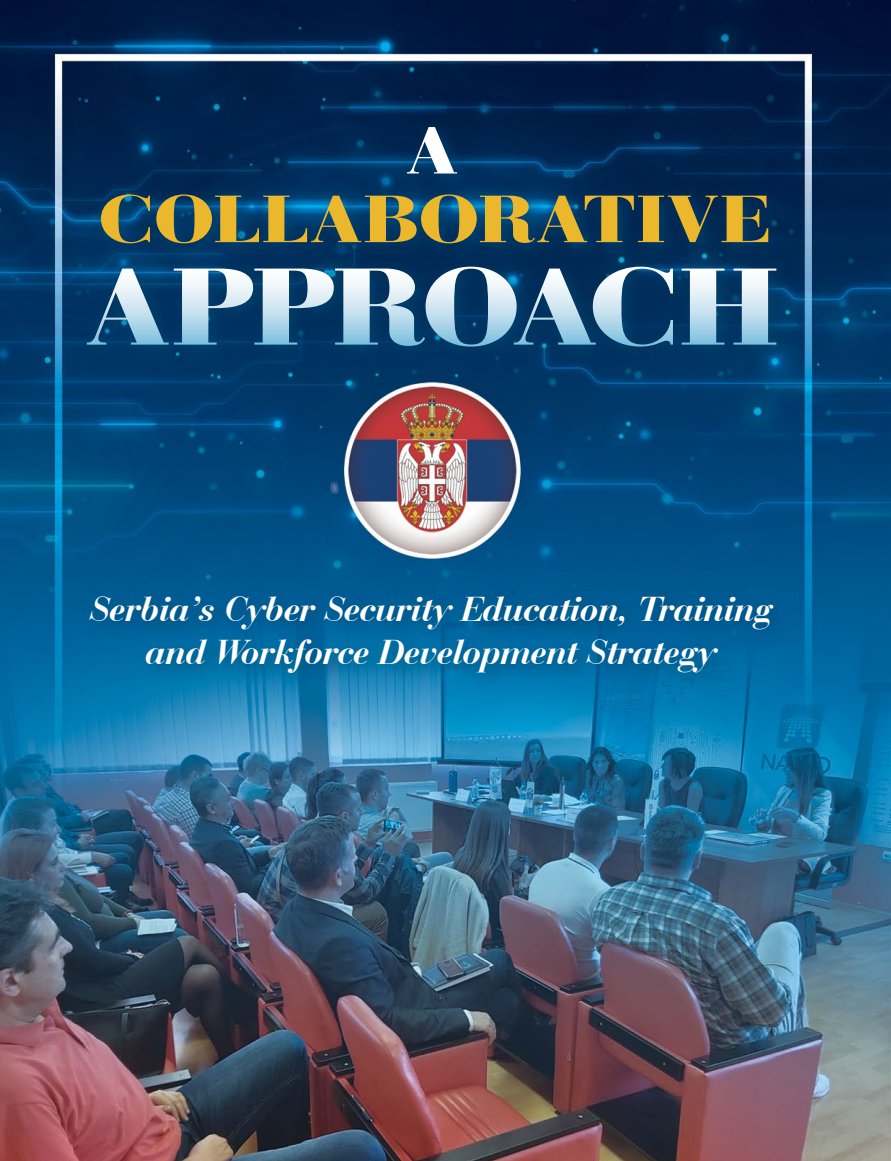
<style>
.page{position:relative;width:891px;height:1161px;background:#fff}
.page>*{position:absolute;margin:0;border:0;box-sizing:border-box;transform-origin:0 0}
.t1{font:900 108px "Bauer Bodoni Std";letter-spacing:-.04em;color:#fff;scale:1.2 1}
.t2{font:900 66px "Bauer Bodoni Std";color:#ebb72c;scale:1.2 1}
.t3{font:900 66px "Bauer Bodoni Std";color:#fff;scale:1.2 1}
.t4{font:italic 700 36px/43.2px "Bauer Bodoni BT";color:#fff;text-align:center}
</style>
<div class="page">
<img style="left:0;top:0;width:891px;height:1161px">
<div style="left:80px;top:587px;width:712px;height:105px;background:#004772;opacity:.75"></div>
<div style="left:399px;top:117px;width:75px;height:76px;background:#004772;opacity:.75"></div>
<div style="left:91px;top:185px;width:697px;height:77px;background:#004772;opacity:.75"></div>
<div style="left:78px;top:257px;width:717px;height:109px;background:#004772;opacity:.75"></div>
<h2 class="t3" style="left:406px;top:110px;width:45px">A</h2>
<h2 class="t2" style="left:98px;top:179px;width:563px">COLLABORATIVE</h2>
<h1 class="t1" style="left:85px;top:241px;width:580px">APPROACH</h1>
<p class="t4" style="left:91px;top:587px;width:684px">Serbia’s Cyber Security Education, Training and Workforce Development Strategy</p>
</div>
